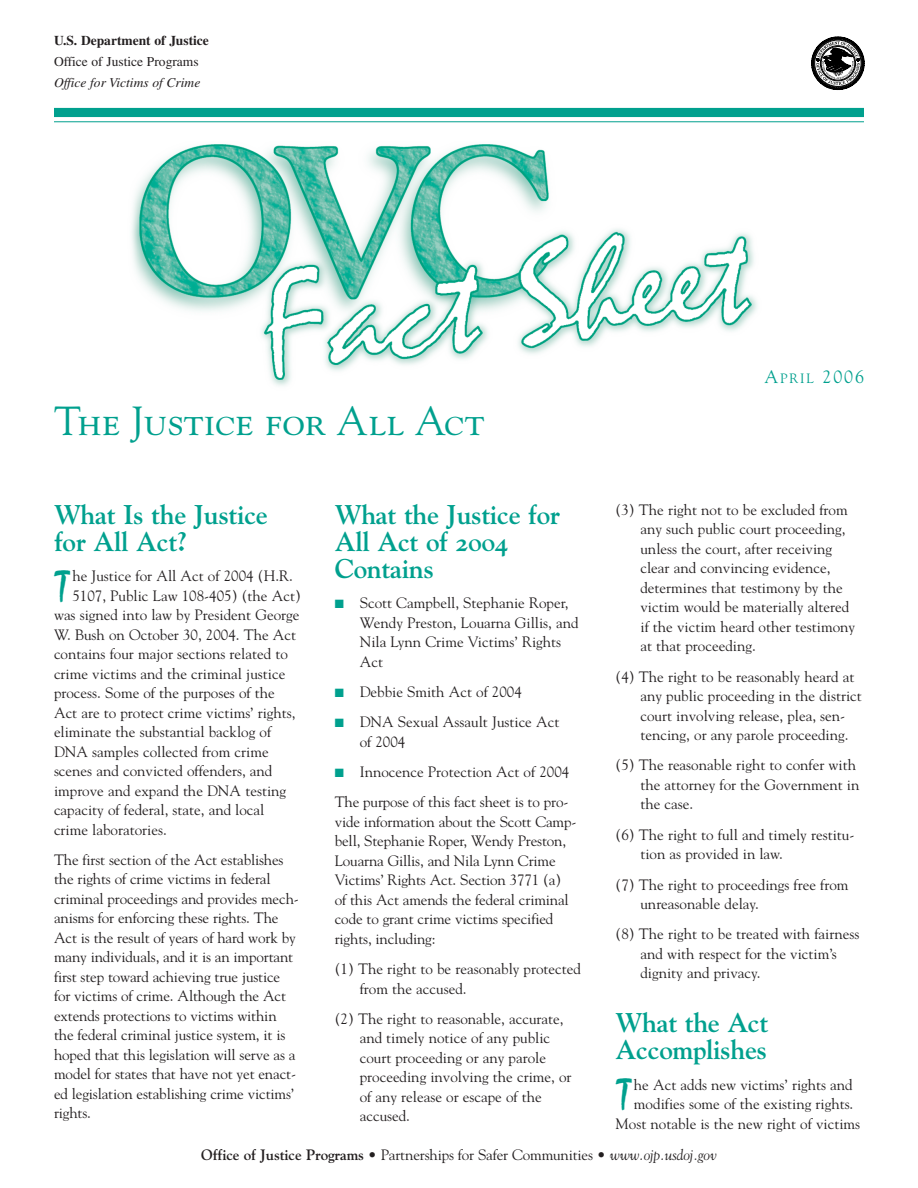
<style>
.page{position:relative;width:918px;height:1188px;background:#fff}
.page>*{position:absolute;margin:0;border:0;box-sizing:border-box;transform-origin:0 0}
.t1{font:42.9px "Mistral";color:#00a08e}
.t2{font:40.5px "Goudy SC";color:#00a08e}
.t3{font:27px/27px "Goudy Bold Os F";letter-spacing:-.015em;color:#00a08e}
.t4{font:18px "Goudy";color:#00a08e}
.t5{font:15px/19.5px "Goudy";color:#231f20}
.t6{font:700 13.5px "Times";color:#231f20}
.t7{font:13.5px "Times";color:#231f20}
.t8{font:italic 13.5px "Times";color:#231f20}
.s1{font-size:13.5px}
.s2{color:#00a08e}
.s3{font-weight:700}
.s4{font-style:italic}
</style>
<div class="page">
<hr style="left:54px;top:121px;width:810px;height:1px;background:#00a08e">
<div style="left:54px;top:108px;width:810px;height:9px;background:#00a08e"></div>
<svg style="left:811px;top:37px;width:54px;height:53px"></svg>
<img style="left:131px;top:144px;width:626px;height:242px">
<p class="t6" style="left:54px;top:36px;width:156px">U.S. Department of Justice</p>
<p class="t7" style="left:54px;top:57px;width:146px">Office of Justice Programs</p>
<p class="t8" style="left:54px;top:78px;width:148px">Office for Victims of Crime</p>
<h1 class="t2" style="left:54px;top:405px;width:432px">The Justice for All Act</h1>
<p class="t4" style="left:764px;top:369px;width:101px">A<span class="s1">PRIL</span> 2006</p>
<h2 class="t3" style="left:54px;top:503px;width:215px">What Is the Justice for All Act?</h2>
<p class="t1" style="left:54px;top:570px;width:17px">T</p>
<p class="t5" style="left:72px;top:567px;width:222px">he Justice for All Act of 2004 (H.R.</p>
<h2 class="t3" style="left:335px;top:503px;width:227px">What the Justice for<br>All Act of 2004<br>Contains</h2>
<p class="t5" style="left:360px;top:594px;width:220px;text-indent:-25px"><span class="s2">■</span> Scott Campbell, Stephanie Roper,<br>Wendy Preston, Louarna Gillis, and<br>Nila Lynn Crime Victims’ Rights<br>Act</p>
<p class="t5" style="left:335px;top:683px;width:189px"><span class="s2">■</span> Debbie Smith Act of 2004</p>
<p class="t5" style="left:360px;top:713px;width:201px;text-indent:-25px"><span class="s2">■</span> DNA Sexual Assault Justice Act of 2004</p>
<p class="t5" style="left:335px;top:763px;width:236px"><span class="s2">■</span> Innocence Protection Act of 2004</p>
<p class="t5" style="left:335px;top:793px;width:243px">The purpose of this fact sheet is to pro&shy;vide information about the Scott Camp&shy;bell, Stephanie Roper, Wendy Preston, Louarna Gillis, and Nila Lynn Crime Victims’ Rights Act. Section 3771 (a) of this Act amends the federal criminal code to grant crime victims specified rights, including:</p>
<p class="t5" style="left:360px;top:960px;width:223px;text-indent:-25px">(1) The right to be reasonably protected from the accused.</p>
<p class="t5" style="left:360px;top:1010px;width:213px;text-indent:-25px">(2) The right to reasonable, accurate, and timely notice of any public court proceeding or any parole proceeding involving the crime, or of any release or escape of the accused.</p>
<p class="t5" style="left:640px;top:501px;width:216px;text-indent:-25px">(3) The right not to be excluded from any such public court proceeding, unless the court, after receiving clear and convincing evidence, determines that testimony by the victim would be materially altered if the victim heard other testimony at that proceeding.</p>
<p class="t5" style="left:640px;top:668px;width:223px;text-indent:-25px">(4) The right to be reasonably heard at any public proceeding in the district court involving release, plea, sen&shy;tencing, or any parole proceeding.</p>
<p class="t5" style="left:640px;top:757px;width:220px;text-indent:-25px">(5) The reasonable right to confer with the attorney for the Government in the case.</p>
<p class="t5" style="left:640px;top:826px;width:215px;text-indent:-25px">(6) The right to full and timely restitu&shy;tion as provided in law.</p>
<p class="t5" style="left:640px;top:876px;width:210px;text-indent:-25px">(7) The right to proceedings free from unreasonable delay.</p>
<p class="t5" style="left:640px;top:926px;width:220px;text-indent:-25px">(8) The right to be treated with fairness and with respect for the victim’s dignity and privacy.</p>
<h2 class="t3" style="left:616px;top:1012px;width:154px">What the Act<br>Accomplishes</h2>
<p class="t1" style="left:615px;top:1079px;width:17px">T</p>
<p class="t5" style="left:634px;top:1076px;width:220px">he Act adds new victims’ rights and</p>
<p class="t5" style="left:72px;top:587px;width:230px">5107, Public Law 108-405) (the Act)</p>
<p class="t5" style="left:54px;top:606px;width:247px">was signed into law by President George</p>
<p class="t5" style="left:54px;top:626px;width:244px">W. Bush on October 30, 2004. The Act</p>
<p class="t5" style="left:54px;top:645px;width:235px">contains four major sections related to</p>
<p class="t5" style="left:54px;top:665px;width:233px">crime victims and the criminal justice</p>
<p class="t5" style="left:54px;top:684px;width:222px">process. Some of the purposes of the</p>
<p class="t5" style="left:54px;top:704px;width:243px">Act are to protect crime victims’ rights,</p>
<p class="t5" style="left:54px;top:723px;width:219px">eliminate the substantial backlog of</p>
<p class="t5" style="left:54px;top:743px;width:216px">DNA samples collected from crime</p>
<p class="t5" style="left:54px;top:762px;width:220px">scenes and convicted offenders, and</p>
<p class="t5" style="left:54px;top:782px;width:234px">improve and expand the DNA testing</p>
<p class="t5" style="left:54px;top:801px;width:212px">capacity of federal, state, and local</p>
<p class="t5" style="left:54px;top:821px;width:114px">crime laboratories.</p>
<p class="t5" style="left:54px;top:851px;width:246px">The first section of the Act establishes the rights of crime victims in federal criminal proceedings and provides mech&shy;anisms for enforcing these rights. The Act is the result of years of hard work by many individuals, and it is an important first step toward achieving true justice for victims of crime. Although the Act extends protections to victims within the federal criminal justice system, it is hoped that this legislation will serve as a model for states that have not yet enact&shy;ed legislation establishing crime victims’ rights.</p>
<p class="t5" style="left:634px;top:1095px;width:221px">modifies some of the existing rights.</p>
<p class="t5" style="left:616px;top:1115px;width:246px">Most notable is the new right of victims</p>
<p class="t5" style="left:201px;top:1146px;width:517px"><span class="s3">Office of Justice Programs</span> • Partnerships for Safer Communities • <span class="s4">www.ojp.usdoj.gov</span></p>
</div>
